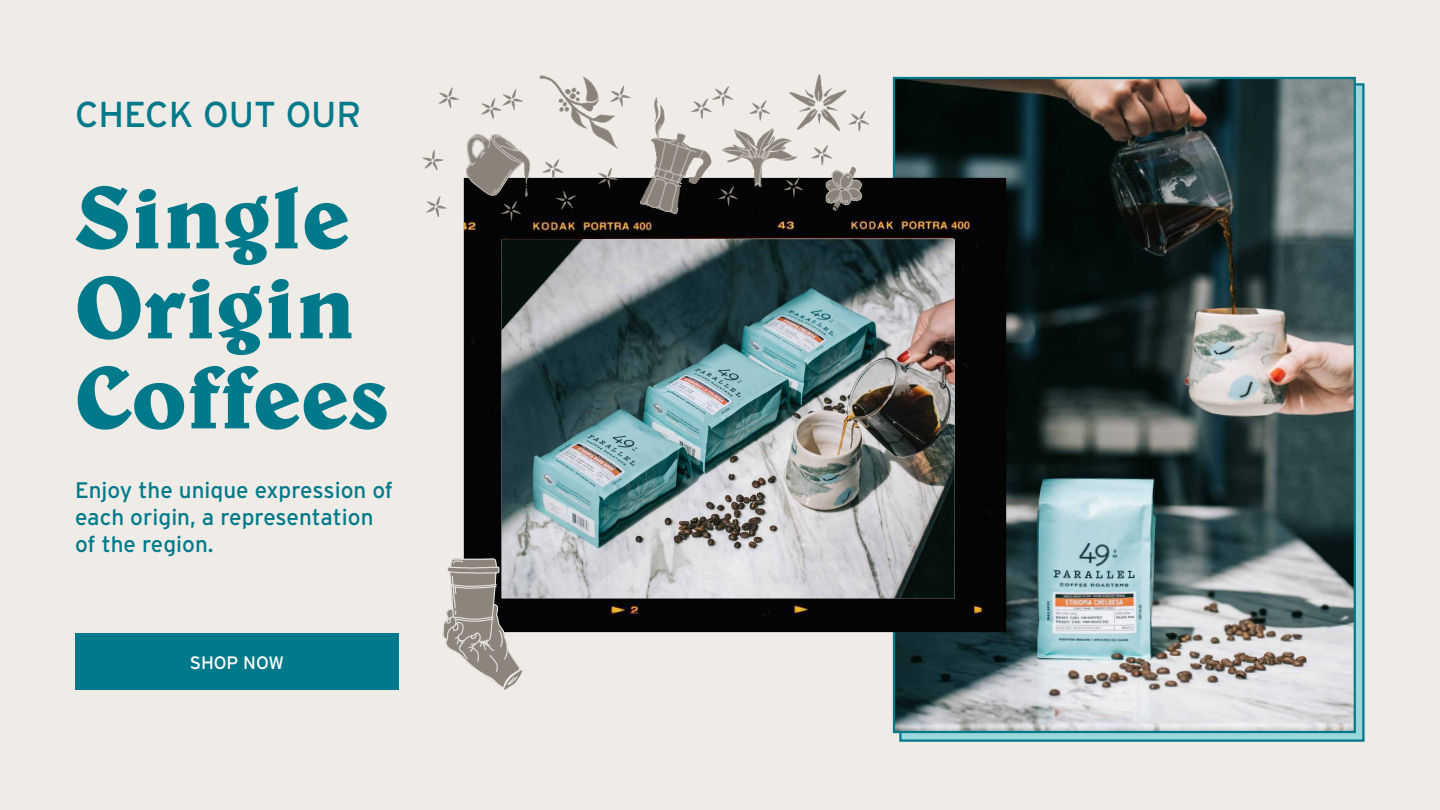
<style>
.page{position:relative;width:1440px;height:810px;background:#efece8}
.page>*{position:absolute;margin:0;border:0;box-sizing:border-box;transform-origin:0 0}
.t1{font:700 90px/90px "Belwe BT";color:#007a8a}
.t2{font:36px "Interstate";color:#007a8a}
.t3{font:22.5px/27px "Interstate";color:#007a8a}
.t4{font:18px "Interstate";color:#fff}
</style>
<div class="page">
<div style="left:75px;top:634px;width:324px;height:56px;background:#007a8a"></div>
<svg style="left:899px;top:83px;width:466px;height:659px;background:#68b0b7"></svg>
<img style="left:896px;top:80px;width:457px;height:650px">
<img style="left:463px;top:165px;width:548px;height:480px">
<img style="left:422px;top:74px;width:456px;height:148px">
<svg style="left:442px;top:558px;width:80px;height:132px"></svg>
<h2 class="t2" style="left:75px;top:94px;width:288px">CHECK OUT OUR</h2>
<h1 class="t1" style="left:75px;top:170px;width:315px">Single<br>Origin<br>Coffees</h1>
<p class="t3" style="left:75px;top:476px;width:320px">Enjoy the unique expression of each origin, a representation of the region.</p>
<p class="t4" style="left:190px;top:653px;width:96px">SHOP NOW</p>
</div>
